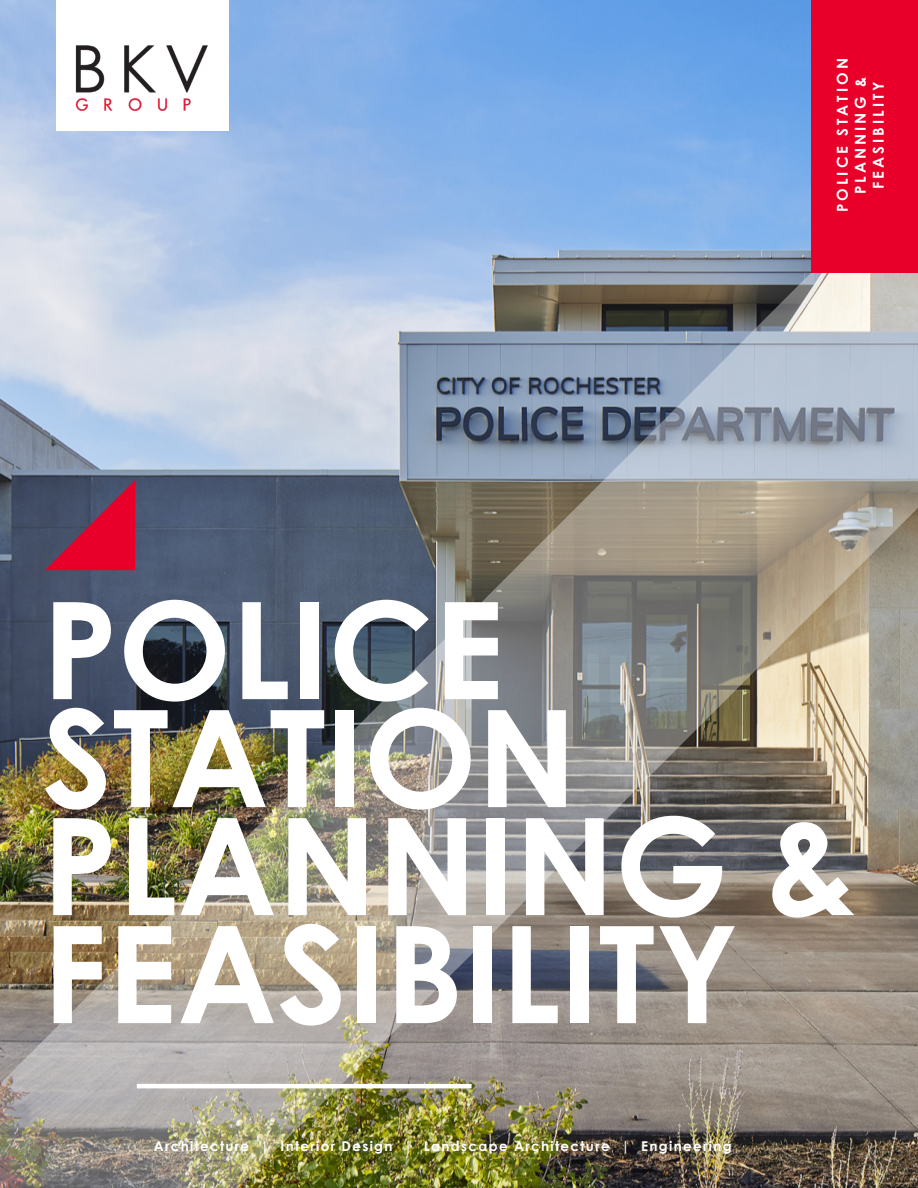
<style>
.page{position:relative;width:918px;height:1188px;background:#fff}
.page>*{position:absolute;margin:0;border:0;box-sizing:border-box;transform-origin:0 0}
.t1{font:700 135px/108px "Century Gothic";color:#fff}
.t2{font:700 15px/18px "Century Gothic";letter-spacing:.2em;color:#fff;text-align:center}
.t3{font:700 13.5px "Century Gothic";letter-spacing:.1em;color:#fff}
</style>
<div class="page">
<img style="left:0;top:0;width:918px;height:1188px">
<hr style="left:137px;top:1084px;width:335px;height:4px;background:#fff">
<div style="left:811px;top:0;width:107px;height:272px;background:#e8002a"></div>
<div style="left:56px;top:0;width:173px;height:130px;background:#fff"></div>
<img style="left:75px;top:45px;width:133px;height:66px">
<p class="t2" style="left:833px;top:212px;width:155px;rotate:-90deg">POLICE STATION<br>PLANNING &amp;<br>FEASIBILITY</p>
<h1 class="t1" style="left:42px;top:590px;width:817px">POLICE<br>STATION<br>PLANNING &amp;<br>FEASIBILITY</h1>
<p class="t3" style="left:154px;top:1136px;width:580px">Architecture | Interior Design | Landscape Architecture | Engineering</p>
</div>
